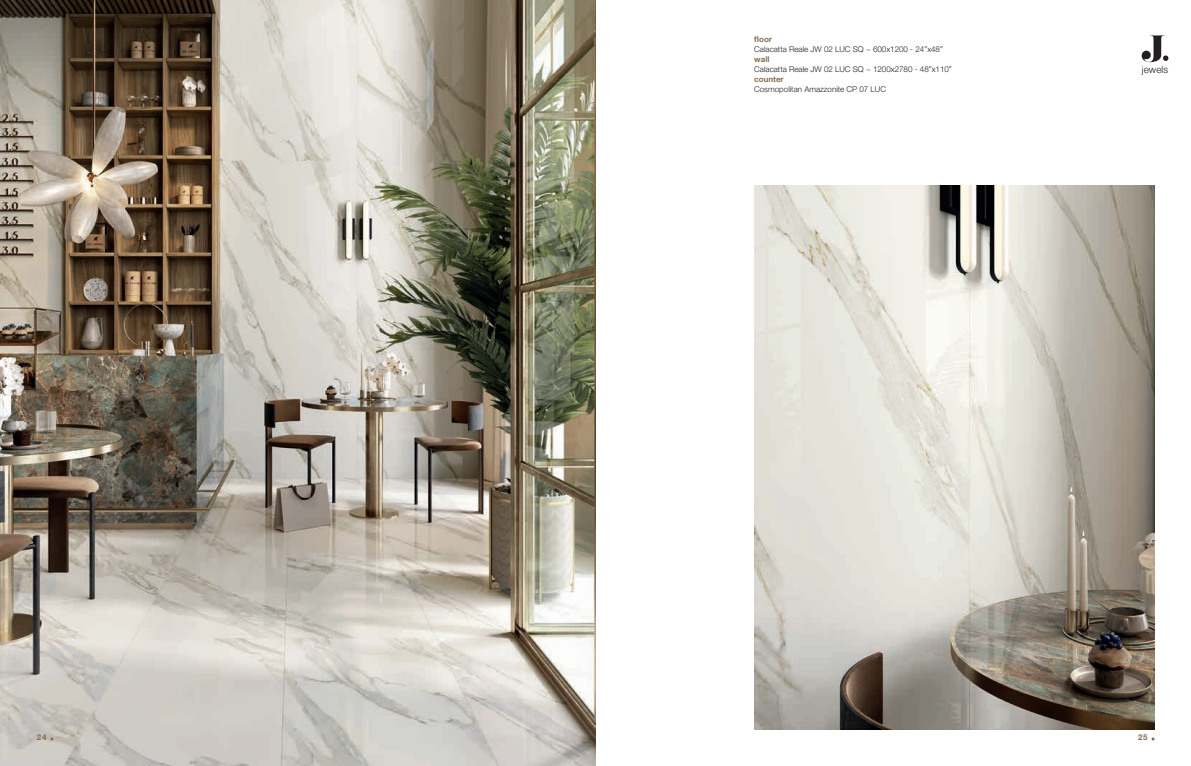
<style>
.page{position:relative;width:1191px;height:766px;background:#fff}
.page>*{position:absolute;margin:0;border:0;box-sizing:border-box;transform-origin:0 0}
.t1{font:300 10px "Helvetica Neue LTCYR";color:#231f20}
.t2{font:300 8px "Helvetica Neue LT Std";color:#231f20}
.t3{font:700 8px "Helvetica Neue LT Std";color:#886c4f}
.t4{font:700 8px "Helvetica Neue";color:#886c4f}
</style>
<div class="page">
<img style="left:754px;top:186px;width:401px;height:543px">
<img style="left:0;top:0;width:595px;height:765px">
<svg style="left:1141px;top:35px;width:27px;height:27px"></svg>
<p class="t3" style="left:754px;top:34px;width:19px">floor</p>
<p class="t2" style="left:754px;top:44px;width:190px">Calacatta Reale JW 02 LUC SQ ~ 600x1200 - 24”x48”</p>
<p class="t3" style="left:754px;top:54px;width:17px">wall</p>
<p class="t2" style="left:754px;top:64px;width:199px">Calacatta Reale JW 02 LUC SQ ~ 1200x2780 - 48”x110”</p>
<p class="t3" style="left:754px;top:74px;width:31px">counter</p>
<p class="t2" style="left:754px;top:84px;width:133px">Cosmopolitan Amazzonite CP 07 LUC</p>
<p class="t1" style="left:1141px;top:64px;width:28px">jewels</p>
<p class="t4" style="left:37px;top:732px;width:11px">24</p>
<p class="t4" style="left:1138px;top:732px;width:11px">25</p>
</div>
